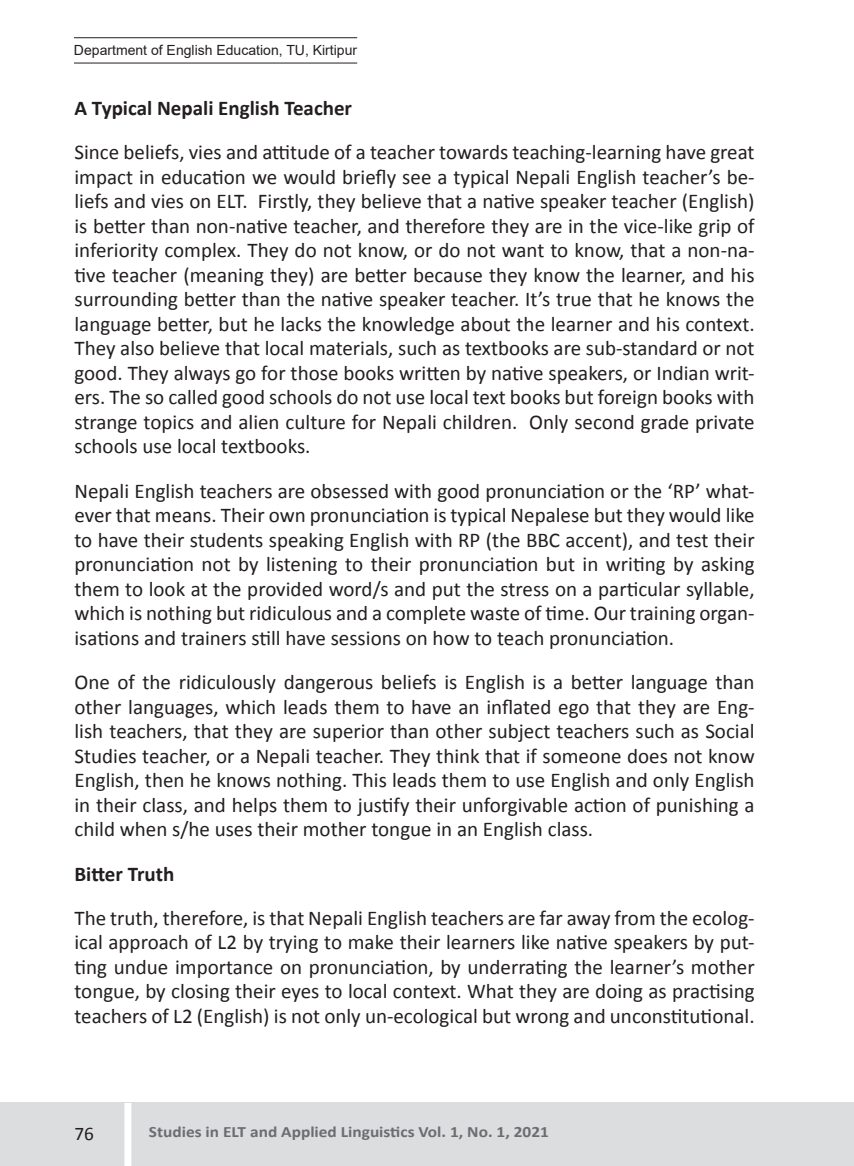
<style>
.page{position:relative;width:854px;height:1166px;background:#fff}
.page>*{position:absolute;margin:0;border:0;box-sizing:border-box;transform-origin:0 0}
.t1{font:21px/24.5px "Calibri";color:#231f20;text-align:justify}
.Sub_Heading{font:700 21px "Calibri";color:#231f20}
.t2{font:19.25px "Calibri";color:#231f20}
.t3{font:700 15.75px "Calibri";color:#6c6d70;scale:1.1 1}
.t4{font:14px "Arial";color:#231f20}
</style>
<div class="page">
<div style="left:0;top:1103px;width:853px;height:63px;background:#dcdddf"></div>
<div style="left:124px;top:1103px;width:7px;height:63px;background:#fff"></div>
<hr style="left:74px;top:63px;width:283px;height:1px;background:#231f20">
<hr style="left:74px;top:37px;width:283px;height:1px;background:#231f20">
<p class="t4" style="left:74px;top:40px;width:284px">Department of English Education, TU, Kirtipur</p>
<p class="Sub_Heading" style="left:74px;top:95px;width:279px">A Typical Nepali English Teacher</p>
<p class="t1" style="left:74px;top:140px;width:681px">Since beliefs, vies and attitude of a teacher towards teaching-learning have great impact in education we would briefly see a typical Nepali English teacher’s be&shy;liefs and vies on ELT. Firstly, they believe that a native speaker teacher (English) is better than non-native teacher, and therefore they are in the vice-like grip of inferiority complex. They do not know, or do not want to know, that a non-na&shy;tive teacher (meaning they) are better because they know the learner, and his surrounding better than the native speaker teacher. It’s true that he knows the language better, but he lacks the knowledge about the learner and his context.<br>They also believe that local materials, such as textbooks are sub-standard or not good. They always go for those books written by native speakers, or Indian writ&shy;ers. The so called good schools do not use local text books but foreign books with strange topics and alien culture for Nepali children. Only second grade private schools use local textbooks.</p>
<p class="t1" style="left:74px;top:478px;width:681px">Nepali English teachers are obsessed with good pronunciation or the ‘RP’ what&shy;ever that means. Their own pronunciation is typical Nepalese but they would like to have their students speaking English with RP (the BBC accent), and test their pronunciation not by listening to their pronunciation but in writing by asking them to look at the provided word/s and put the stress on a particular syllable, which is nothing but ridiculous and a complete waste of time. Our training organ&shy;isations and trainers still have sessions on how to teach pronunciation.</p>
<p class="t1" style="left:74px;top:670px;width:681px">One of the ridiculously dangerous beliefs is English is a better language than other languages, which leads them to have an inflated ego that they are Eng&shy;lish teachers, that they are superior than other subject teachers such as Social Studies teacher, or a Nepali teacher. They think that if someone does not know English, then he knows nothing. This leads them to use English and only English in their class, and helps them to justify their unforgivable action of punishing a child when s/he uses their mother tongue in an English class.</p>
<p class="Sub_Heading" style="left:74px;top:860px;width:101px">Bitter Truth</p>
<p class="t1" style="left:74px;top:906px;width:681px">The truth, therefore, is that Nepali English teachers are far away from the ecolog&shy;ical approach of L2 by trying to make their learners like native speakers by put&shy;ting undue importance on pronunciation, by underrating the learner’s mother tongue, by closing their eyes to local context. What they are doing as practising teachers of L2 (English) is not only un-ecological but wrong and unconstitutional.</p>
<p class="t2" style="left:74px;top:1121px;width:21px">76</p>
<p class="t3" style="left:149px;top:1121px;width:365px">Studies in ELT and Applied Linguistics Vol. 1, No. 1, 2021</p>
</div>
